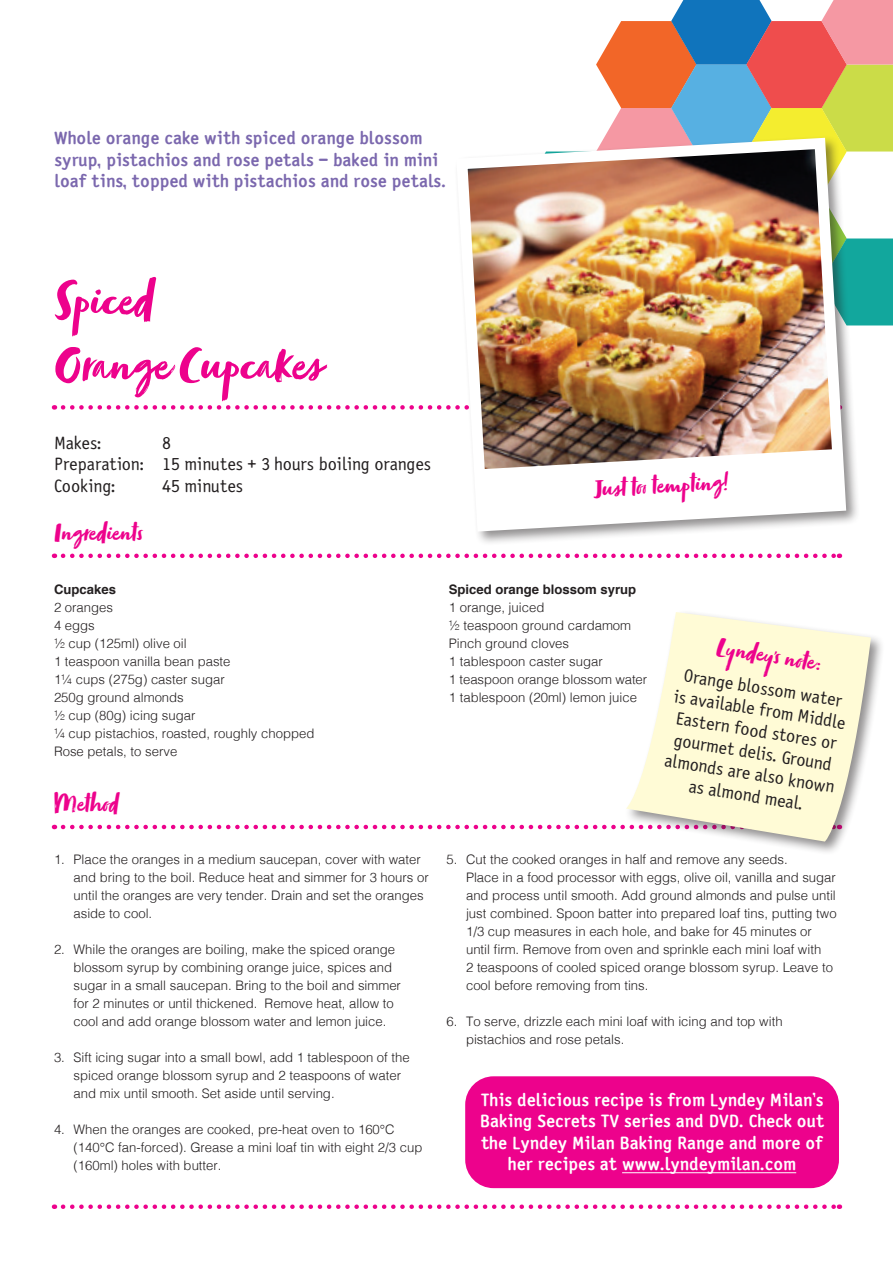
<style>
.page{position:relative;width:893px;height:1263px;background:#fff}
.page>*{position:absolute;margin:0;border:0;box-sizing:border-box;transform-origin:0 0}
.t1{font:54px/64.8px "Zooja Pro";color:#ed028c}
.t2{font:27px "Zooja Pro";color:#ed028c}
.t3{font:18px/21.6px "Saturday Sans ICG";color:#231f20}
.t4{font:18px/21.6px "Saturday Sans ICG Bold";color:#fff;text-align:center}
.t5{font:18px/21.6px "Saturday Sans ICG Bold";color:#7b68ae}
.t6{font:300 13.2px/18px "Helvetica";color:#231f20}
.t7{font:700 13.2px "Helvetica";color:#231f20}
</style>
<div class="page">
<svg style="left:596px;top:0;width:297px;height:325px"></svg>
<svg style="left:63px;top:405px;width:388px;height:5px"></svg>
<svg style="left:63px;top:554px;width:777px;height:4px"></svg>
<svg style="left:63px;top:825px;width:561px;height:4px"></svg>
<svg style="left:63px;top:1204px;width:777px;height:5px"></svg>
<div style="left:465px;top:1076px;width:374px;height:112px;background:#ed028c;border-radius:28px"></div>
<hr style="left:622px;top:1172px;width:174px;height:1px;background:#fff">
<div style="left:624px;top:610px;width:262px;height:246px;background:#231f20;opacity:.5"></div>
<svg style="left:626px;top:612px;width:245px;height:229px;fill:#fffbd6"></svg>
<div style="left:453px;top:135px;width:408px;height:411px;background:#231f20;opacity:.5"></div>
<img style="left:453px;top:132px;width:399px;height:405px">
<h3 class="t5" style="left:54px;top:127px;width:393px">Whole orange cake with spiced orange blossom syrup, pistachios and rose petals – baked in mini loaf tins, topped with pistachios and rose petals.</h3>
<h1 class="t1" style="left:54px;top:273px;width:267px">Spiced<br>Orange Cupcakes</h1>
<h3 class="t3" style="left:54px;top:432px;width:49px">Makes:</h3>
<h3 class="t3" style="left:54px;top:432px;width:379px;text-indent:108px">8<br>Preparation: 15 minutes + 3 hours boiling oranges<br>Cooking:</h3>
<h3 class="t3" style="left:162px;top:475px;width:83px">45 minutes</h3>
<h2 class="t2" style="left:54px;top:516px;width:90px">Ingredients</h2>
<p class="t7" style="left:54px;top:579px;width:64px">Cupcakes</p>
<p class="t6" style="left:54px;top:597px;width:262px">2 oranges<br>4 eggs<br>½ cup (125ml) olive oil<br>1 teaspoon vanilla bean paste<br>1¼ cups (275g) caster sugar<br>250g ground almonds<br>½ cup (80g) icing sugar<br>¼ cup pistachios, roasted, roughly chopped<br>Rose petals, to serve</p>
<h2 class="t2" style="left:54px;top:787px;width:66px">Method</h2>
<p class="t6" style="left:74px;top:849px;width:357px;text-indent:-20px">1. Place the oranges in a medium saucepan, cover with water and bring to the boil. Reduce heat and simmer for 3 hours or until the oranges are very tender. Drain and set the oranges aside to cool.</p>
<p class="t6" style="left:74px;top:939px;width:329px;text-indent:-20px">2. While the oranges are boiling, make the spiced orange blossom syrup by combining orange juice, spices and sugar in a small saucepan. Bring to the boil and simmer for 2 minutes or until thickened. Remove heat, allow to cool and add orange blossom water and lemon juice.</p>
<p class="t6" style="left:74px;top:1047px;width:338px;text-indent:-20px">3. Sift icing sugar into a small bowl, add 1 tablespoon of the spiced orange blossom syrup and 2 teaspoons of water and mix until smooth. Set aside until serving.</p>
<p class="t6" style="left:74px;top:1119px;width:350px;text-indent:-20px">4. When the oranges are cooked, pre-heat oven to 160°C (140°C fan-forced). Grease a mini loaf tin with eight 2/3 cup (160ml) holes with butter.</p>
<h2 class="t2" style="left:593px;top:473px;width:136px;rotate:-3deg">Just too tempting!</h2>
<p class="t7" style="left:449px;top:579px;width:189px">Spiced orange blossom syrup</p>
<p class="t6" style="left:449px;top:597px;width:200px">1 orange, juiced<br>½ teaspoon ground cardamom<br>Pinch ground cloves<br>1 tablespoon caster sugar<br>1 teaspoon orange blossom water<br>1 tablespoon (20ml) lemon juice</p>
<h2 class="t2" style="left:719px;top:631px;width:106px;rotate:9deg">Lyndey’s note:</h2>
<h3 class="t3" style="left:679px;top:664px;width:175px;text-align:center;rotate:9deg">Orange blossom water is available from Middle<br>Eastern food stores or gourmet delis. Ground almonds are also known as almond meal.</h3>
<p class="t6" style="left:466px;top:849px;width:372px;text-indent:-19px">5. Cut the cooked oranges in half and remove any seeds.<br>Place in a food processor with eggs, olive oil, vanilla and sugar and process until smooth. Add ground almonds and pulse until just combined. Spoon batter into prepared loaf tins, putting two 1/3 cup measures in each hole, and bake for 45 minutes or until firm. Remove from oven and sprinkle each mini loaf with<br>2 teaspoons of cooled spiced orange blossom syrup. Leave to cool before removing from tins.</p>
<p class="t6" style="left:466px;top:1011px;width:318px;text-indent:-20px">6. To serve, drizzle each mini loaf with icing and top with pistachios and rose petals.</p>
<h3 class="t4" style="left:480px;top:1088px;width:346px">This delicious recipe is from Lyndey Milan’s Baking Secrets TV series and DVD. Check out the Lyndey Milan Baking Range and more of her recipes at www.lyndeymilan.com</h3>
</div>
